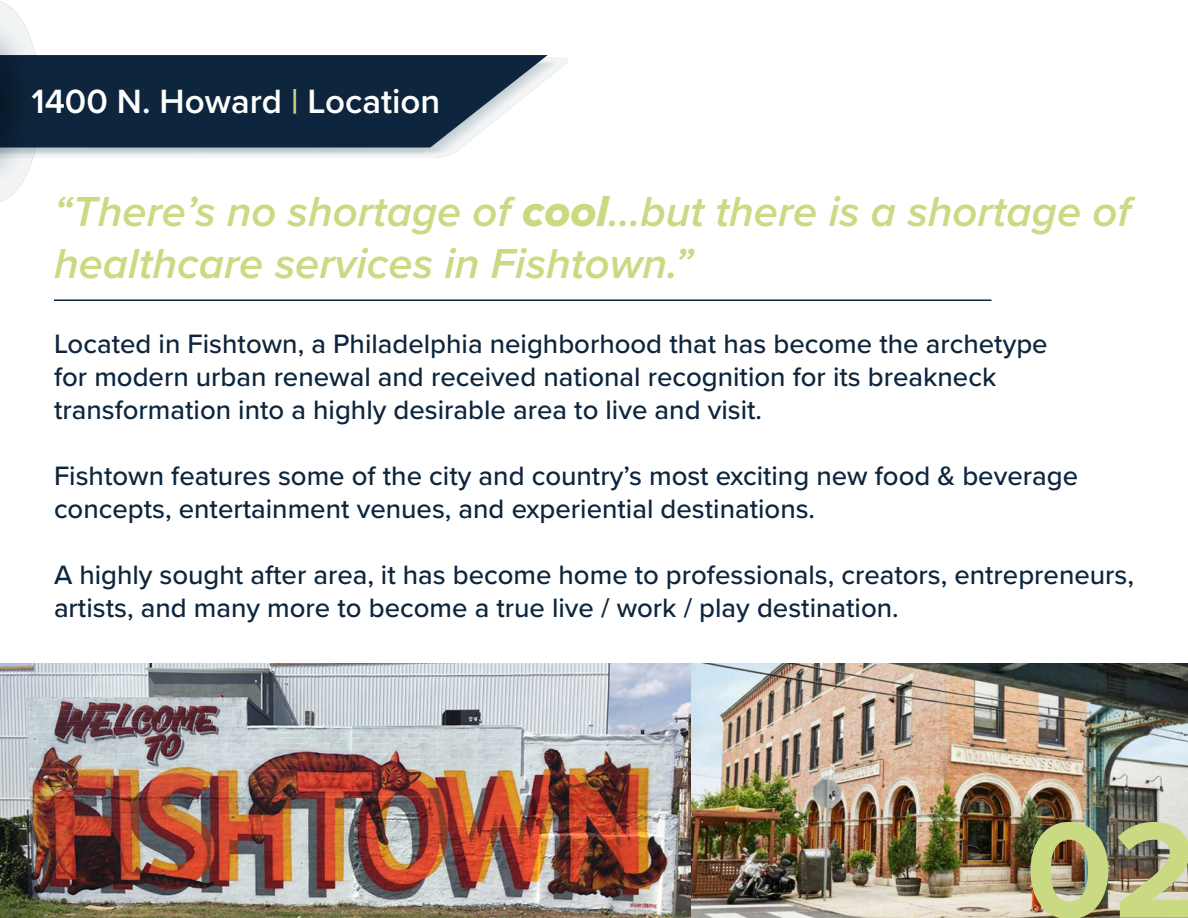
<style>
.page{position:relative;width:1188px;height:918px;background:#fff}
.page>*{position:absolute;margin:0;border:0;box-sizing:border-box;transform-origin:0 0}
.t1{font:700 141.3px "Proxima Nova";color:#cada83}
.t2{font:italic 600 43.5px/52.2px "Proxima Nova";color:#cada83}
.t3{font:600 34.95px "Proxima Nova";color:#fff}
.t4{font:500 27.6px/33px "Proxima Nova";color:#0e263d}
.s1{color:#cada83}
.s2{font-family:"Proxima Nova Extrabld It";font-weight:400;font-style:normal;font-size:45px}
</style>
<div class="page">
<img style="left:0;top:663px;width:1188px;height:255px">
<svg style="left:41px;top:58px;width:527px;height:100px"></svg>
<svg style="left:41px;top:55px;width:507px;height:93px;fill:#0e263d"></svg>
<svg style="left:0;top:1px;width:41px;height:201px"></svg>
<hr style="left:54px;top:299px;width:937px;height:2px;background:#0e263d">
<p class="t3" style="left:32px;top:75px;width:410px">1400 N. Howard <span class="s1">|</span> Location</p>
<p class="t2" style="left:54px;top:184px;width:1078px">“There’s no shortage of <span class="s2">cool</span>...but there is a shortage of healthcare services in Fishtown.”</p>
<p class="t4" style="left:54px;top:326px;width:995px">Located in Fishtown, a Philadelphia neighborhood that has become the archetype for modern urban renewal and received national recognition for its breakneck transformation into a highly desirable area to live and visit.</p>
<p class="t4" style="left:54px;top:459px;width:1026px">Fishtown features some of the city and country’s most exciting new food &amp; beverage concepts, entertainment venues, and experiential destinations.</p>
<p class="t4" style="left:54px;top:558px;width:1082px">A highly sought after area, it has become home to professionals, creators, entrepreneurs, artists, and many more to become a true live / work / play destination.</p>
<p class="t1" style="left:1026px;top:765px;width:174px">02</p>
</div>
